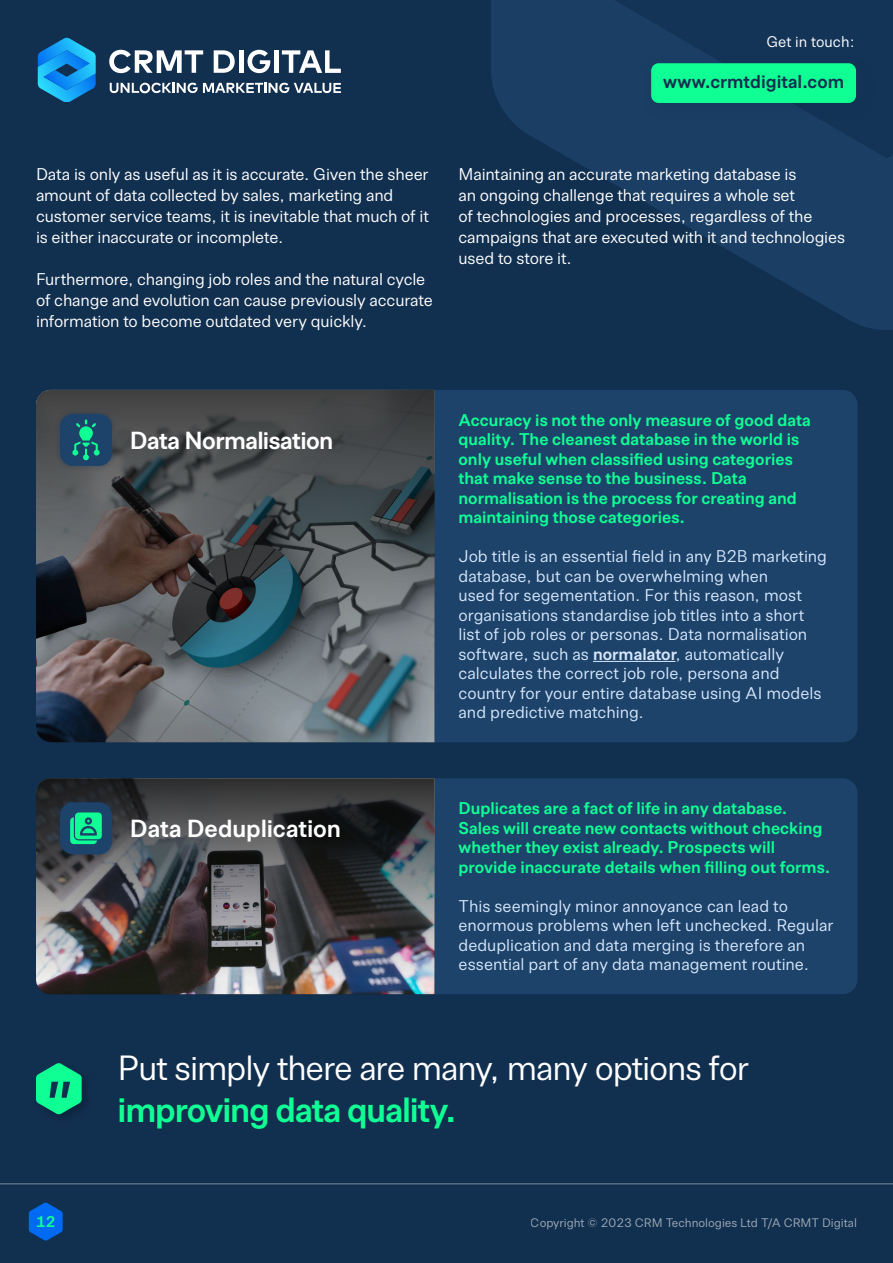
<style>
.page{position:relative;width:893px;height:1263px;background:#112f4f}
.page>*{position:absolute;margin:0;border:0;box-sizing:border-box;transform-origin:0 0}
.t1{font:34.05px "Allrounder Grotesk";letter-spacing:-.03em;color:#fff}
.t2{font:700 34.05px "Allrounder Grotesk";letter-spacing:-.03em;color:#0fff95}
.t3{font:700 24px "Allrounder Grotesk";letter-spacing:-.01em;color:#fff}
.t4{font:700 18px "Allrounder Grotesk";color:#112f4f}
.t5{font:16.5px/19.5px "Allrounder Grotesk";color:#d6e7fd}
.t6{font:16.5px/21px "Allrounder Grotesk";letter-spacing:-.01em;color:#fff}
.t7{font:700 16.5px/19.5px "Allrounder Grotesk";letter-spacing:.005em;color:#0fff95}
.t8{font:15px "Allrounder Grotesk";color:#fff}
.t9{font:700 15px "Allrounder Grotesk";color:#0fff95}
.t10{font:12px "Allrounder Grotesk";color:#fff}
.s1{font-weight:700}
</style>
<div class="page">
<svg style="left:570px;top:158px;width:323px;height:172px;fill:#1a3e64"></svg>
<svg style="left:491px;top:0;width:402px;height:158px;fill:#1a3e64"></svg>
<svg style="left:38px;top:38px;width:58px;height:64px"></svg>
<svg style="left:109px;top:50px;width:94px;height:23px"></svg>
<svg style="left:214px;top:50px;width:21px;height:23px"></svg>
<hr style="left:239px;top:50px;width:4px;height:23px;background:#fff">
<svg style="left:248px;top:50px;width:22px;height:23px"></svg>
<div style="left:274px;top:50px;width:5px;height:23px;background:#fff"></div>
<svg style="left:282px;top:50px;width:59px;height:23px"></svg>
<svg style="left:110px;top:83px;width:231px;height:10px"></svg>
<hr style="left:0;top:1183px;width:893px;height:1px;background:#fff">
<div style="left:434px;top:390px;width:423px;height:352px;background:#1d436a"></div>
<hr style="left:593px;top:661px;width:82px;height:1px;background:#d6e7fd">
<div style="left:434px;top:778px;width:423px;height:216px;background:#1d436a"></div>
<img style="left:36px;top:778px;width:398px;height:216px">
<svg style="left:36px;top:390px;width:398px;height:352px;background:#515559"></svg>
<div style="left:54px;top:408px;width:64px;height:64px;background:#112f4f;opacity:.4"></div>
<div style="left:60px;top:414px;width:52px;height:52px;background:#1d436a;border-radius:13px"></div>
<svg style="left:72px;top:419px;width:28px;height:41px"></svg>
<div style="left:54px;top:796px;width:64px;height:65px;background:#112f4f;opacity:.4"></div>
<div style="left:60px;top:802px;width:52px;height:52px;background:#1d436a;border-radius:13px"></div>
<svg style="left:70px;top:812px;width:32px;height:32px"></svg>
<svg style="left:29px;top:1202px;width:34px;height:39px"></svg>
<div style="left:641px;top:53px;width:236px;height:70px;background:#183c61"></div>
<div style="left:651px;top:63px;width:205px;height:40px;background:#0fff95;border-radius:8px"></div>
<svg style="left:36px;top:1063px;width:46px;height:51px"></svg>
<p class="t8" style="left:766px;top:30px;width:90px">Get in touch:</p>
<p class="t4" style="left:663px;top:68px;width:182px">www.crmtdigital.com</p>
<p class="t6" style="left:36px;top:163px;width:395px">Data is only as useful as it is accurate. Given the sheer amount of data collected by sales, marketing and customer service teams, it is inevitable that much of it is either inaccurate or incomplete.</p>
<p class="t6" style="left:36px;top:268px;width:398px">Furthermore, changing job roles and the natural cycle of change and evolution can cause previously accurate information to become outdated very quickly.</p>
<p class="t6" style="left:458px;top:163px;width:388px">Maintaining an accurate marketing database is<br>an ongoing challenge that requires a whole set<br>of technologies and processes, regardless of the campaigns that are executed with it and technologies used to store it.</p>
<h2 class="t3" style="left:130px;top:421px;width:205px">Data Normalisation</h2>
<h2 class="t3" style="left:130px;top:810px;width:212px">Data Deduplication</h2>
<p class="t7" style="left:458px;top:409px;width:354px">Accuracy is not the only measure of good data quality. The cleanest database in the world is only useful when classified using categories that make sense to the business. Data normalisation is the process for creating and maintaining those categories.</p>
<p class="t5" style="left:458px;top:546px;width:370px">Job title is an essential field in any B2B marketing database, but can be overwhelming when<br>used for segementation. For this reason, most organisations standardise job titles into a short list of job roles or personas. Data normalisation software, such as <span class="s1">normalator</span>, automatically calculates the correct job role, persona and country for your entire database using AI models and predictive matching.</p>
<p class="t7" style="left:458px;top:797px;width:373px">Duplicates are a fact of life in any database.<br>Sales will create new contacts without checking whether they exist already. Prospects will provide inaccurate details when filling out forms.</p>
<p class="t5" style="left:458px;top:895px;width:377px">This seemingly minor annoyance can lead to enormous problems when left unchecked. Regular deduplication and data merging is therefore an essential part of any data management routine.</p>
<p class="t9" style="left:36px;top:1210px;width:21px">12</p>
<h1 class="t1" style="left:118px;top:1043px;width:633px">Put simply there are many, many options for</h1>
<h1 class="t2" style="left:118px;top:1083px;width:340px">improving data quality.</h1>
<p class="t10" style="left:531px;top:1214px;width:328px">Copyright © 2023 CRM Technologies Ltd T/A CRMT Digital</p>
</div>
